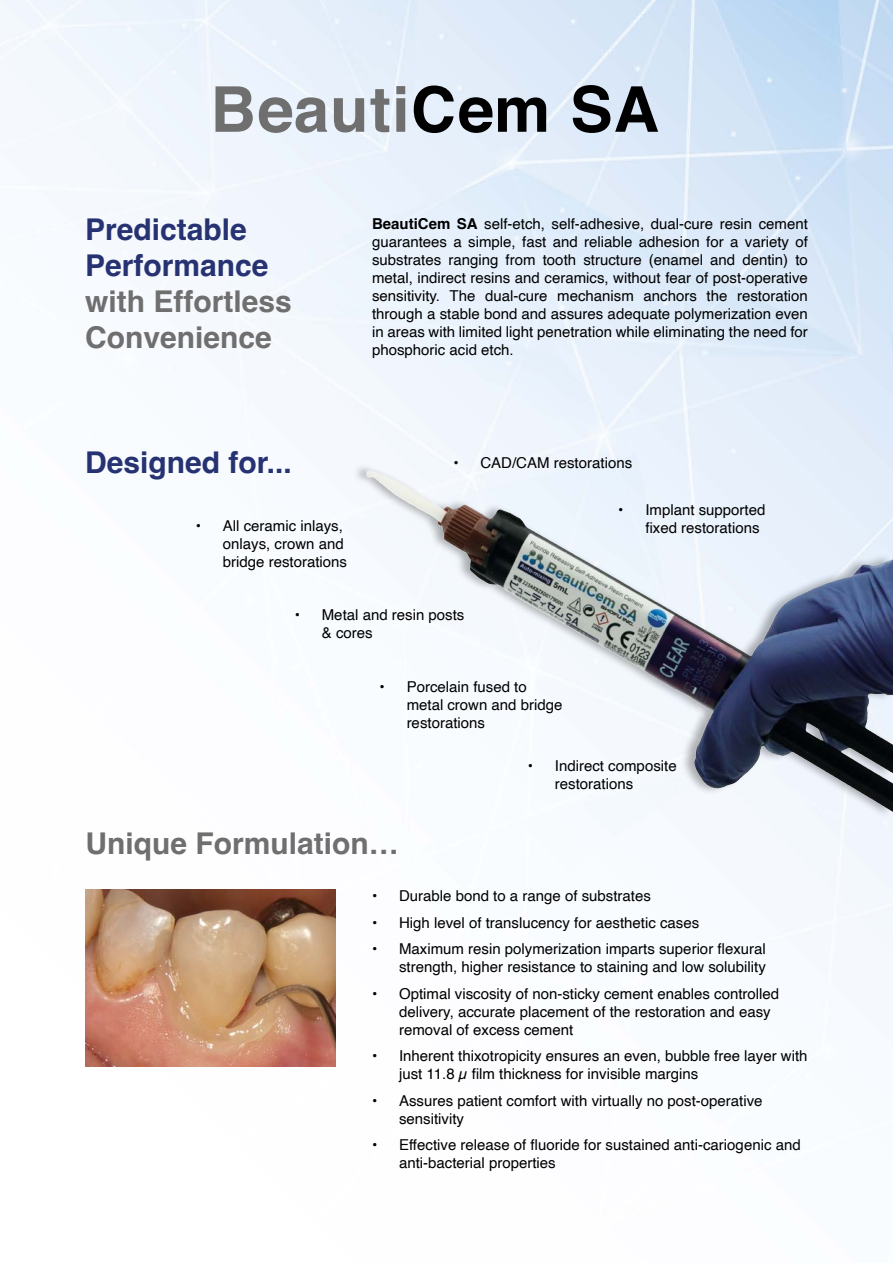
<style>
.page{position:relative;width:893px;height:1263px;background:#fff}
.page>*{position:absolute;margin:0;border:0;box-sizing:border-box;transform-origin:0 0}
.t1{font:700 30px/36px "Helvetica";color:#706f6f}
.t2{font:700 30px/36px "Helvetica";color:#263272}
.t3{font:15px/18px "Helvetica";color:#000}
.s1{font-weight:700}
</style>
<div class="page">
<img style="left:0;top:0;width:893px;height:1067px">
<svg style="left:216px;top:86px;width:37px;height:46px;background:#98999c"></svg>
<svg style="left:259px;top:97px;width:68px;height:36px;background:#a1a3a7"></svg>
<svg style="left:334px;top:98px;width:30px;height:35px"></svg>
<svg style="left:370px;top:89px;width:19px;height:43px"></svg>
<svg style="left:396px;top:86px;width:9px;height:46px"></svg>
<svg style="left:414px;top:86px;width:78px;height:47px;background:#7f858b"></svg>
<svg style="left:498px;top:97px;width:48px;height:35px;background:#585c61"></svg>
<svg style="left:573px;top:85px;width:85px;height:48px;background:#737a83"></svg>
<div style="left:352px;top:463px;width:541px;height:355px;background:#000;opacity:.3"></div>
<img style="left:366px;top:470px;width:73px;height:55px">
<img style="left:85px;top:890px;width:251px;height:176px">
<p class="t2" style="left:85px;top:215px;width:185px">Predictable<br>Performance</p>
<p class="t1" style="left:85px;top:287px;width:208px">with Effortless<br>Convenience</p>
<p class="t2" style="left:85px;top:448px;width:208px">Designed for...</p>
<p class="t3" style="left:372px;top:215px;width:437px;text-align:justify"><span class="s1">BeautiCem SA</span> self-etch, self-adhesive, dual-cure resin cement guarantees a simple, fast and reliable adhesion for a variety of substrates ranging from tooth structure (enamel and dentin) to metal, indirect resins and ceramics, without fear of post-operative sensitivity. The dual-cure mechanism anchors the restoration through a stable bond and assures adequate polymerization even in areas with limited light penetration while eliminating the need for phosphoric acid etch.</p>
<p class="t3" style="left:453px;top:454px;width:180px">• CAD/CAM restorations</p>
<p class="t3" style="left:618px;top:501px;width:149px">• Implant supported</p>
<p class="t3" style="left:196px;top:517px;width:149px">• All ceramic inlays,</p>
<p class="t3" style="left:645px;top:519px;width:116px">fixed restorations</p>
<p class="t3" style="left:223px;top:535px;width:126px">onlays, crown and bridge restorations</p>
<p class="t3" style="left:322px;top:606px;width:144px;text-indent:-27px">• Metal and resin posts &amp; cores</p>
<p class="t3" style="left:407px;top:678px;width:157px;text-indent:-27px">• Porcelain fused to metal crown and bridge restorations</p>
<p class="t1" style="left:85px;top:829px;width:315px">Unique Formulation…</p>
<p class="t3" style="left:555px;top:757px;width:123px;text-indent:-27px">• Indirect composite restorations</p>
<p class="t3" style="left:372px;top:887px;width:280px">• Durable bond to a range of substrates</p>
<p class="t3" style="left:372px;top:914px;width:329px">• High level of translucency for aesthetic cases</p>
<p class="t3" style="left:372px;top:940px;width:395px;text-align:right">• Maximum resin polymerization imparts superior flexural strength, higher resistance to staining and low solubility</p>
<p class="t3" style="left:399px;top:985px;width:382px;text-indent:-27px">• Optimal viscosity of non-sticky cement enables controlled delivery, accurate placement of the restoration and easy removal of excess cement</p>
<p class="t3" style="left:399px;top:1047px;width:410px;text-indent:-27px">• Inherent thixotropicity ensures an even, bubble free layer with just 11.8 µ film thickness for invisible margins</p>
<p class="t3" style="left:399px;top:1092px;width:365px;text-indent:-27px">• Assures patient comfort with virtually no post-operative sensitivity</p>
<p class="t3" style="left:399px;top:1136px;width:403px;text-indent:-27px">• Effective release of fluoride for sustained anti-cariogenic and anti-bacterial properties</p>
</div>
